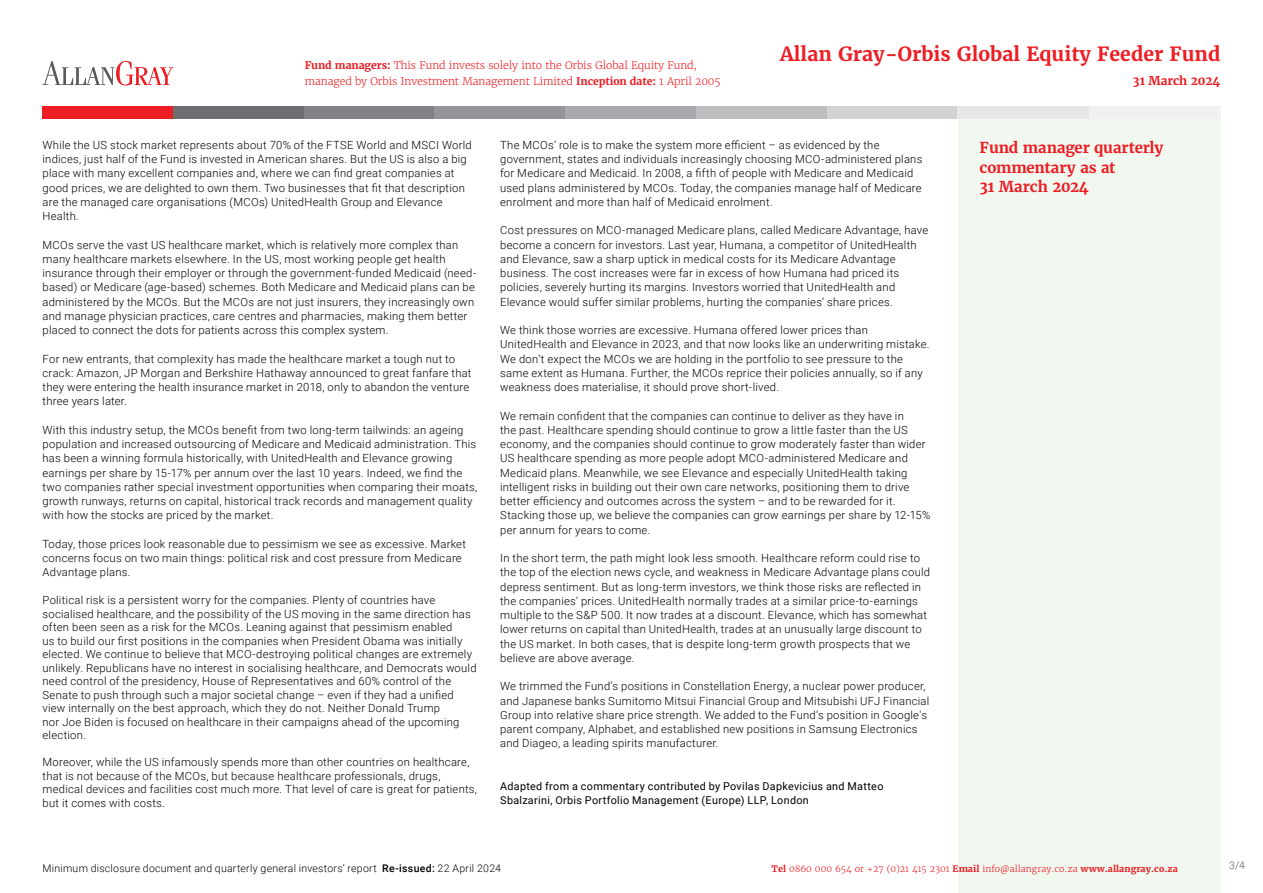
<style>
.page{position:relative;width:1263px;height:893px;background:#fff}
.page>*{position:absolute;margin:0;border:0;box-sizing:border-box;transform-origin:0 0}
.t1{font:700 19.5px "Merriweather";color:#ed1d24}
.t2{font:700 15px/19.5px "Merriweather";letter-spacing:-.01em;color:#ed1d24}
.t3{font:700 12px "Merriweather";letter-spacing:-.01em;color:#ed1d24}
.t4{font:300 11.25px/14.2px "Roboto";letter-spacing:.02em;color:#000}
.t5{font:10.8px/14.2px "Roboto";letter-spacing:.03em;color:#000}
.t6{font:300 10.5px/16.5px "Merriweather";letter-spacing:-.01em;color:#ed1d24}
.t7{font:300 10.5px "Roboto";letter-spacing:.025em;color:#000}
.t8{font:300 10.5px "Roboto";color:#58595b}
.t9{font:300 9px "Merriweather";color:#ed1d24}
.s1{font-weight:700}
.s2{font-weight:500}
</style>
<div class="page">
<div style="left:958px;top:119px;width:262px;height:774px;background:#f1f8ef"></div>
<div style="left:43px;top:106px;width:131px;height:13px;background:#ed1d24"></div>
<div style="left:1089px;top:106px;width:131px;height:13px;background:#f1f1f2"></div>
<div style="left:173px;top:106px;width:132px;height:13px;background:#6d6e71"></div>
<div style="left:304px;top:106px;width:131px;height:13px;background:#808285"></div>
<div style="left:435px;top:106px;width:131px;height:13px;background:#939598"></div>
<div style="left:565px;top:106px;width:132px;height:13px;background:#a7a9ac"></div>
<div style="left:696px;top:106px;width:132px;height:13px;background:#bcbec0"></div>
<div style="left:827px;top:106px;width:131px;height:13px;background:#d1d3d4"></div>
<div style="left:958px;top:106px;width:131px;height:13px;background:#e6e7e8"></div>
<svg style="left:43px;top:61px;width:130px;height:25px"></svg>
<p class="t6" style="left:305px;top:57px;width:417px"><span class="s1">Fund managers:</span> This Fund invests solely into the Orbis Global Equity Fund, managed by Orbis Investment Management Limited <span class="s1">Inception date:</span> 1 April 2005</p>
<h1 class="t1" style="left:780px;top:42px;width:442px">Allan Gray-Orbis Global Equity Feeder Fund</h1>
<p class="t3" style="left:1133px;top:73px;width:89px">31 March 2024</p>
<p class="t4" style="left:43px;top:137px;width:431px">While the US stock market represents about 70% of the FTSE World and MSCI World indices, just half of the Fund is invested in American shares. But the US is also a big place with many excellent companies and, where we can find great companies at good prices, we are delighted to own them. Two businesses that fit that description are the managed care organisations (MCOs) UnitedHealth Group and Elevance Health.</p>
<p class="t4" style="left:43px;top:237px;width:435px">MCOs serve the vast US healthcare market, which is relatively more complex than many healthcare markets elsewhere. In the US, most working people get health insurance through their employer or through the government-funded Medicaid (need&shy;based) or Medicare (age-based) schemes. Both Medicare and Medicaid plans can be administered by the MCOs. But the MCOs are not just insurers, they increasingly own and manage physician practices, care centres and pharmacies, making them better placed to connect the dots for patients across this complex system.</p>
<p class="t4" style="left:43px;top:351px;width:430px">For new entrants, that complexity has made the healthcare market a tough nut to crack: Amazon, JP Morgan and Berkshire Hathaway announced to great fanfare that they were entering the health insurance market in 2018, only to abandon the venture three years later.</p>
<p class="t4" style="left:43px;top:422px;width:436px">With this industry setup, the MCOs benefit from two long-term tailwinds: an ageing population and increased outsourcing of Medicare and Medicaid administration. This has been a winning formula historically, with UnitedHealth and Elevance growing earnings per share by 15-17% per annum over the last 10 years. Indeed, we find the two companies rather special investment opportunities when comparing their moats, growth runways, returns on capital, historical track records and management quality with how the stocks are priced by the market.</p>
<p class="t4" style="left:43px;top:536px;width:425px">Today, those prices look reasonable due to pessimism we see as excessive. Market concerns focus on two main things: political risk and cost pressure from Medicare<br>Advantage plans.</p>
<p class="t4" style="left:43px;top:593px;width:436px;line-height:13.5px">Political risk is a persistent worry for the companies. Plenty of countries have socialised healthcare, and the possibility of the US moving in the same direction has often been seen as a risk for the MCOs. Leaning against that pessimism enabled<br>us to build our first positions in the companies when President Obama was initially elected. We continue to believe that MCO-destroying political changes are extremely unlikely. Republicans have no interest in socialising healthcare, and Democrats would need control of the presidency, House of Representatives and 60% control of the Senate to push through such a major societal change – even if they had a unified view internally on the best approach, which they do not. Neither Donald Trump<br>nor Joe Biden is focused on healthcare in their campaigns ahead of the upcoming election.</p>
<p class="t4" style="left:43px;top:755px;width:436px;line-height:13.5px">Moreover, while the US infamously spends more than other countries on healthcare, that is not because of the MCOs, but because healthcare professionals, drugs, medical devices and facilities cost much more. That level of care is great for patients, but it comes with costs.</p>
<p class="t4" style="left:500px;top:137px;width:424px">The MCOs’ role is to make the system more efficient – as evidenced by the government, states and individuals increasingly choosing MCO-administered plans for Medicare and Medicaid. In 2008, a fifth of people with Medicare and Medicaid used plans administered by MCOs. Today, the companies manage half of Medicare enrolment and more than half of Medicaid enrolment.</p>
<p class="t4" style="left:500px;top:223px;width:430px">Cost pressures on MCO-managed Medicare plans, called Medicare Advantage, have become a concern for investors. Last year, Humana, a competitor of UnitedHealth and Elevance, saw a sharp uptick in medical costs for its Medicare Advantage business. The cost increases were far in excess of how Humana had priced its policies, severely hurting its margins. Investors worried that UnitedHealth and Elevance would suffer similar problems, hurting the companies’ share prices.</p>
<p class="t4" style="left:500px;top:323px;width:431px">We think those worries are excessive. Humana offered lower prices than UnitedHealth and Elevance in 2023, and that now looks like an underwriting mistake.<br>We don’t expect the MCOs we are holding in the portfolio to see pressure to the same extent as Humana. Further, the MCOs reprice their policies annually, so if any weakness does materialise, it should prove short-lived.</p>
<p class="t4" style="left:500px;top:408px;width:432px">We remain confident that the companies can continue to deliver as they have in<br>the past. Healthcare spending should continue to grow a little faster than the US economy, and the companies should continue to grow moderately faster than wider US healthcare spending as more people adopt MCO-administered Medicare and Medicaid plans. Meanwhile, we see Elevance and especially UnitedHealth taking intelligent risks in building out their own care networks, positioning them to drive better efficiency and outcomes across the system – and to be rewarded for it.<br>Stacking those up, we believe the companies can grow earnings per share by 12-15% per annum for years to come.</p>
<p class="t4" style="left:500px;top:551px;width:431px">In the short term, the path might look less smooth. Healthcare reform could rise to the top of the election news cycle, and weakness in Medicare Advantage plans could depress sentiment. But as long-term investors, we think those risks are reflected in the companies’ prices. UnitedHealth normally trades at a similar price-to-earnings multiple to the S&amp;P 500. It now trades at a discount. Elevance, which has somewhat lower returns on capital than UnitedHealth, trades at an unusually large discount to the US market. In both cases, that is despite long-term growth prospects that we believe are above average.</p>
<p class="t4" style="left:500px;top:679px;width:431px">We trimmed the Fund’s positions in Constellation Energy, a nuclear power producer, and Japanese banks Sumitomo Mitsui Financial Group and Mitsubishi UFJ Financial Group into relative share price strength. We added to the Fund’s position in Google's parent company, Alphabet, and established new positions in Samsung Electronics and Diageo, a leading spirits manufacturer.</p>
<p class="t5" style="left:500px;top:779px;width:385px">Adapted from a commentary contributed by Povilas Dapkevicius and Matteo<br>Sbalzarini, Orbis Portfolio Management (Europe) LLP, London</p>
<h2 class="t2" style="left:980px;top:138px;width:185px">Fund manager quarterly commentary as at<br>31 March 2024</h2>
<p class="t7" style="left:43px;top:861px;width:336px">Minimum disclosure document and quarterly general investors’ report</p>
<p class="t8" style="left:1229px;top:857px;width:17px">3/4</p>
<p class="t7" style="left:382px;top:861px;width:120px"><span class="s2">Re-issued:</span> 22 April 2024</p>
<p class="t9" style="left:772px;top:863px;width:408px"><span class="s1">Tel</span> 0860 000 654 or +27 (0)21 415 2301 <span class="s1">Email</span> info@allangray.co.za <span class="s1">www.allangray.co.za</span></p>
</div>
